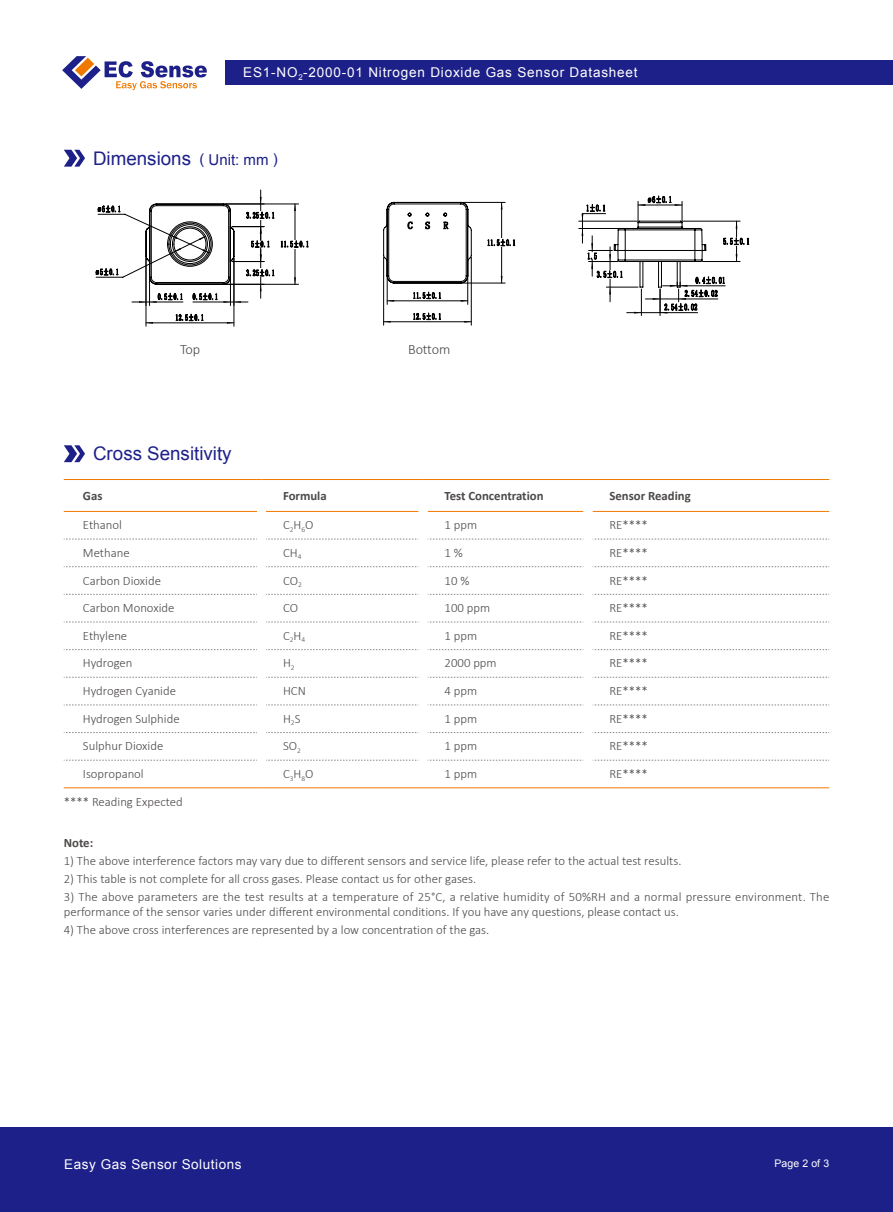
<style>
.page{position:relative;width:893px;height:1212px;background:#fff}
.page>*{position:absolute;margin:0;border:0;box-sizing:border-box;transform-origin:0 0}
.t1{font:18.75px "Arial";color:#1d2088}
.t2{font:300 14.25px "Calibri";letter-spacing:-.01em;color:#4c4948}
.t3{font:13.5px "Arial";letter-spacing:.06em;color:#fff}
.t4{font:13.5px "Arial";letter-spacing:.04em;color:#fff}
.t5{font:300 12.75px/15px "Calibri";color:#4c4948}
.t6{font:700 12.75px "Calibri";color:#4c4948}
.t7{font:10.5px "Arial";letter-spacing:.01em;color:#fff}
.s1{font-size:15px}
</style>
<div class="page">
<div style="left:225px;top:60px;width:668px;height:24px;background:#1d2088"></div>
<svg style="left:62px;top:56px;width:145px;height:34px"></svg>
<div style="left:0;top:1127px;width:893px;height:85px;background:#1d2088"></div>
<svg style="left:64px;top:150px;width:21px;height:17px"></svg>
<hr style="left:579px;top:221px;width:59px;height:1px;background:#000">
<hr style="left:579px;top:228px;width:56px;height:1px;background:#000">
<svg style="left:582px;top:196px;width:167px;height:120px"></svg>
<hr style="left:295px;top:204px;width:1px;height:36px;background:#000">
<hr style="left:295px;top:248px;width:1px;height:36px;background:#000">
<svg style="left:294px;top:205px;width:2px;height:6px"></svg>
<svg style="left:294px;top:277px;width:2px;height:7px"></svg>
<hr style="left:225px;top:204px;width:74px;height:1px;background:#000">
<hr style="left:225px;top:284px;width:74px;height:1px;background:#000">
<svg style="left:281px;top:247px;width:28px;height:1px"></svg>
<svg style="left:281px;top:240px;width:28px;height:7px"></svg>
<hr style="left:146px;top:323px;width:88px;height:1px;background:#000">
<svg style="left:147px;top:322px;width:6px;height:2px"></svg>
<svg style="left:227px;top:322px;width:7px;height:2px"></svg>
<hr style="left:146px;top:258px;width:1px;height:68px;background:#000">
<hr style="left:234px;top:258px;width:1px;height:68px;background:#000">
<svg style="left:176px;top:314px;width:27px;height:7px"></svg>
<svg style="left:96px;top:190px;width:178px;height:115px"></svg>
<hr style="left:384px;top:321px;width:87px;height:1px;background:#000">
<svg style="left:384px;top:321px;width:7px;height:2px"></svg>
<svg style="left:464px;top:321px;width:7px;height:2px"></svg>
<hr style="left:383px;top:257px;width:1px;height:68px;background:#000">
<hr style="left:471px;top:257px;width:1px;height:68px;background:#000">
<svg style="left:413px;top:313px;width:28px;height:7px"></svg>
<svg style="left:383px;top:202px;width:89px;height:102px"></svg>
<hr style="left:501px;top:202px;width:1px;height:36px;background:#000">
<hr style="left:501px;top:247px;width:1px;height:36px;background:#000">
<hr style="left:463px;top:202px;width:42px;height:1px;background:#000">
<hr style="left:463px;top:283px;width:42px;height:1px;background:#000">
<svg style="left:488px;top:238px;width:28px;height:9px"></svg>
<svg style="left:487px;top:239px;width:28px;height:7px"></svg>
<svg style="left:64px;top:445px;width:21px;height:17px"></svg>
<svg style="left:64px;top:539px;width:193px;height:1px"></svg>
<svg style="left:266px;top:539px;width:153px;height:1px"></svg>
<svg style="left:428px;top:539px;width:155px;height:1px"></svg>
<svg style="left:592px;top:539px;width:237px;height:1px"></svg>
<svg style="left:64px;top:566px;width:193px;height:1px"></svg>
<svg style="left:266px;top:566px;width:153px;height:1px"></svg>
<svg style="left:428px;top:566px;width:155px;height:1px"></svg>
<svg style="left:592px;top:566px;width:237px;height:1px"></svg>
<svg style="left:64px;top:594px;width:193px;height:1px"></svg>
<svg style="left:266px;top:594px;width:153px;height:1px"></svg>
<svg style="left:428px;top:594px;width:155px;height:1px"></svg>
<svg style="left:592px;top:594px;width:237px;height:1px"></svg>
<svg style="left:64px;top:622px;width:193px;height:1px"></svg>
<svg style="left:266px;top:622px;width:153px;height:1px"></svg>
<svg style="left:428px;top:622px;width:155px;height:1px"></svg>
<svg style="left:592px;top:622px;width:237px;height:1px"></svg>
<svg style="left:64px;top:649px;width:193px;height:1px"></svg>
<svg style="left:266px;top:649px;width:153px;height:1px"></svg>
<svg style="left:428px;top:649px;width:155px;height:1px"></svg>
<svg style="left:592px;top:649px;width:237px;height:1px"></svg>
<svg style="left:64px;top:677px;width:193px;height:1px"></svg>
<svg style="left:266px;top:677px;width:153px;height:1px"></svg>
<svg style="left:428px;top:677px;width:155px;height:1px"></svg>
<svg style="left:592px;top:677px;width:237px;height:1px"></svg>
<svg style="left:64px;top:705px;width:193px;height:1px"></svg>
<svg style="left:266px;top:705px;width:153px;height:1px"></svg>
<svg style="left:428px;top:705px;width:155px;height:1px"></svg>
<svg style="left:592px;top:705px;width:237px;height:1px"></svg>
<svg style="left:64px;top:732px;width:193px;height:1px"></svg>
<svg style="left:266px;top:732px;width:153px;height:1px"></svg>
<svg style="left:428px;top:732px;width:155px;height:1px"></svg>
<svg style="left:592px;top:732px;width:237px;height:1px"></svg>
<svg style="left:64px;top:760px;width:193px;height:1px"></svg>
<svg style="left:266px;top:760px;width:153px;height:1px"></svg>
<svg style="left:428px;top:760px;width:155px;height:1px"></svg>
<svg style="left:592px;top:760px;width:237px;height:1px"></svg>
<hr style="left:64px;top:511px;width:193px;height:1px;background:#ee7800">
<hr style="left:266px;top:511px;width:153px;height:1px;background:#ee7800">
<hr style="left:428px;top:511px;width:155px;height:1px;background:#ee7800">
<hr style="left:592px;top:511px;width:237px;height:1px;background:#ee7800">
<hr style="left:64px;top:479px;width:197px;height:1px;background:#ee7800">
<hr style="left:261px;top:479px;width:162px;height:1px;background:#ee7800">
<hr style="left:423px;top:479px;width:165px;height:1px;background:#ee7800">
<hr style="left:588px;top:479px;width:241px;height:1px;background:#ee7800">
<hr style="left:64px;top:787px;width:197px;height:1px;background:#ee7800">
<hr style="left:261px;top:787px;width:162px;height:1px;background:#ee7800">
<hr style="left:423px;top:787px;width:165px;height:1px;background:#ee7800">
<hr style="left:588px;top:787px;width:241px;height:1px;background:#ee7800">
<p class="t3" style="left:243px;top:64px;width:396px">ES1-NO<sub>2</sub>-2000-01 Nitrogen Dioxide Gas Sensor Datasheet</p>
<h1 class="t1" style="left:93px;top:146px;width:186px">Dimensions <span class="s1">( Unit: mm )</span></h1>
<p class="t2" style="left:180px;top:340px;width:22px">Top</p>
<p class="t2" style="left:408px;top:340px;width:44px">Bottom</p>
<h1 class="t1" style="left:93px;top:442px;width:140px">Cross Sensitivity</h1>
<p class="t6" style="left:83px;top:487px;width:21px">Gas</p>
<p class="t6" style="left:283px;top:487px;width:45px">Formula</p>
<p class="t6" style="left:445px;top:487px;width:100px">Test Concentration</p>
<p class="t6" style="left:609px;top:487px;width:83px">Sensor Reading</p>
<p class="t5" style="left:83px;top:517px;width:41px">Ethanol</p>
<p class="t5" style="left:283px;top:517px;width:32px">C<sub>2</sub>H<sub>6</sub>O</p>
<p class="t5" style="left:445px;top:517px;width:34px">1 ppm</p>
<p class="t5" style="left:609px;top:517px;width:40px">RE****</p>
<p class="t5" style="left:83px;top:545px;width:48px">Methane</p>
<p class="t5" style="left:283px;top:545px;width:20px">CH<sub>4</sub></p>
<p class="t5" style="left:445px;top:545px;width:20px">1 %</p>
<p class="t5" style="left:609px;top:545px;width:40px">RE****</p>
<p class="t5" style="left:83px;top:573px;width:80px">Carbon Dioxide</p>
<p class="t5" style="left:283px;top:573px;width:20px">CO<sub>2</sub></p>
<p class="t5" style="left:445px;top:573px;width:26px">10 %</p>
<p class="t5" style="left:609px;top:573px;width:40px">RE****</p>
<p class="t5" style="left:83px;top:600px;width:93px">Carbon Monoxide</p>
<p class="t5" style="left:283px;top:600px;width:17px">CO</p>
<p class="t5" style="left:445px;top:600px;width:47px">100 ppm</p>
<p class="t5" style="left:609px;top:600px;width:40px">RE****</p>
<p class="t5" style="left:83px;top:628px;width:46px">Ethylene</p>
<p class="t5" style="left:283px;top:628px;width:24px">C<sub>2</sub>H<sub>4</sub></p>
<p class="t5" style="left:445px;top:628px;width:34px">1 ppm</p>
<p class="t5" style="left:609px;top:628px;width:40px">RE****</p>
<p class="t5" style="left:83px;top:656px;width:51px">Hydrogen</p>
<p class="t5" style="left:283px;top:656px;width:13px">H<sub>2</sub></p>
<p class="t5" style="left:445px;top:656px;width:54px">2000 ppm</p>
<p class="t5" style="left:609px;top:656px;width:40px">RE****</p>
<p class="t5" style="left:83px;top:683px;width:95px">Hydrogen Cyanide</p>
<p class="t5" style="left:283px;top:683px;width:24px">HCN</p>
<p class="t5" style="left:445px;top:683px;width:34px">4 ppm</p>
<p class="t5" style="left:609px;top:683px;width:40px">RE****</p>
<p class="t5" style="left:83px;top:711px;width:98px">Hydrogen Sulphide</p>
<p class="t5" style="left:283px;top:711px;width:19px">H<sub>2</sub>S</p>
<p class="t5" style="left:445px;top:711px;width:34px">1 ppm</p>
<p class="t5" style="left:609px;top:711px;width:40px">RE****</p>
<p class="t5" style="left:83px;top:738px;width:82px">Sulphur Dioxide</p>
<p class="t5" style="left:283px;top:738px;width:19px">SO<sub>2</sub></p>
<p class="t5" style="left:445px;top:738px;width:34px">1 ppm</p>
<p class="t5" style="left:609px;top:738px;width:40px">RE****</p>
<p class="t5" style="left:83px;top:766px;width:62px">Isopropanol</p>
<p class="t5" style="left:283px;top:766px;width:32px">C<sub>3</sub>H<sub>8</sub>O</p>
<p class="t5" style="left:445px;top:766px;width:34px">1 ppm</p>
<p class="t5" style="left:609px;top:766px;width:40px">RE****</p>
<p class="t5" style="left:64px;top:794px;width:120px">**** Reading Expected</p>
<p class="t6" style="left:64px;top:834px;width:31px">Note:</p>
<p class="t5" style="left:64px;top:853px;width:619px">1) The above interference factors may vary due to different sensors and service life, please refer to the actual test results.</p>
<p class="t5" style="left:64px;top:871px;width:414px">2) This table is not complete for all cross gases. Please contact us for other gases.</p>
<p class="t5" style="left:64px;top:889px;width:767px">3) The above parameters are the test results at a temperature of 25°C, a relative humidity of 50%RH and a normal pressure environment. The performance of the sensor varies under different environmental conditions. If you have any questions, please contact us.</p>
<p class="t5" style="left:64px;top:922px;width:427px">4) The above cross interferences are represented by a low concentration of the gas.</p>
<p class="t4" style="left:64px;top:1156px;width:179px">Easy Gas Sensor Solutions</p>
<p class="t7" style="left:774px;top:1156px;width:56px">Page 2 of 3</p>
</div>
